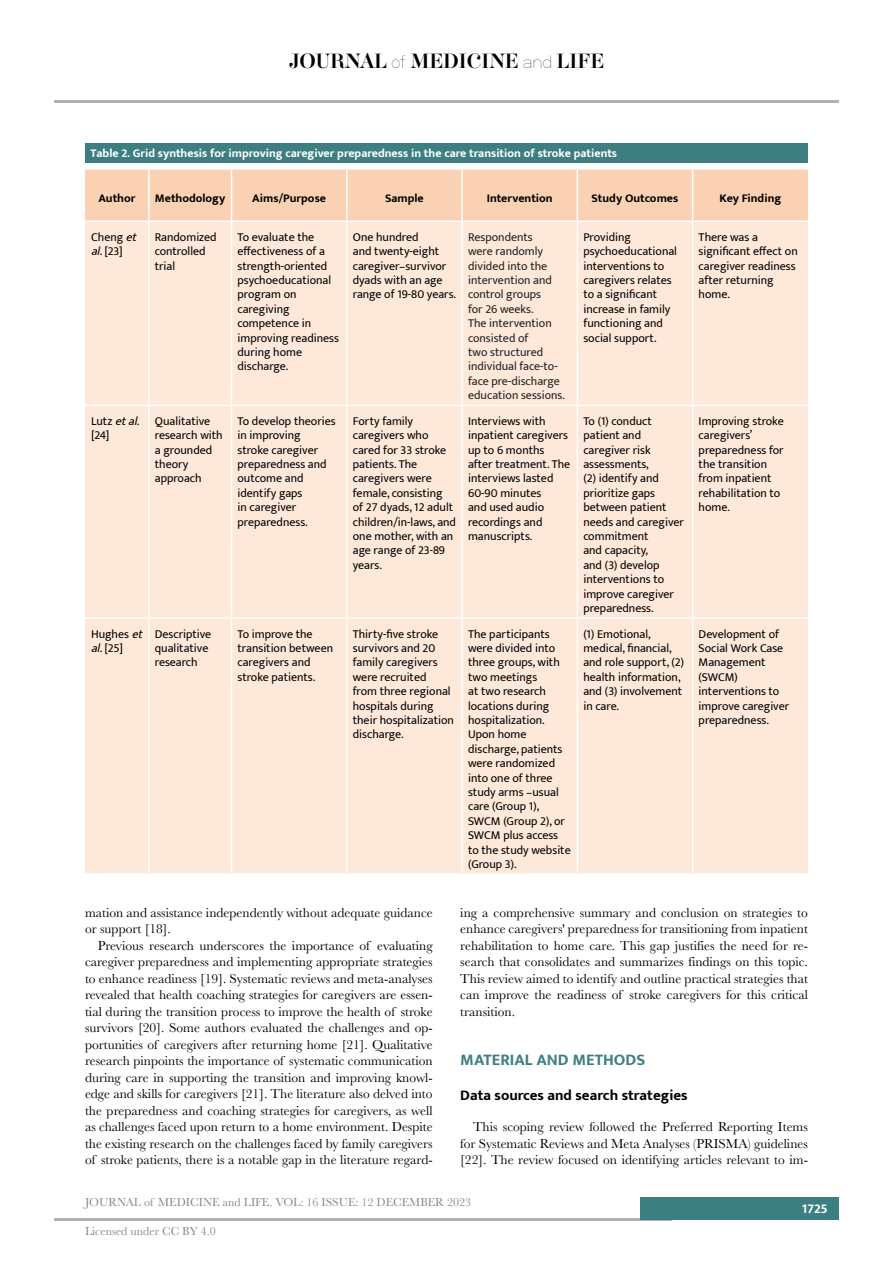
<style>
.page{position:relative;width:893px;height:1263px;background:#fff}
.page>*{position:absolute;margin:0;border:0;box-sizing:border-box;transform-origin:0 0}
.t1{font:18px "Aker Brygge Display";color:#000}
.t2{font:700 16.5px "Mukta";color:#3d7f80}
.t3{font:700 15px "Mukta";color:#000}
.t4{font:13.5px/16.5px "Baskerville";color:#000;text-align:justify}
.t5{font:700 13.5px "Mukta";color:#fff}
.t6{font:12px/14.4px "Mukta";color:#000}
.t7{font:12px/14.4px "Mukta";color:#212121}
.t8{font:700 12px "Mukta";color:#fff}
.t9{font:12px "Baskerville";color:#878787}
.t10{font:700 12px "Mukta";color:#000}
.s1{font-family:"Neubau Grotesk Lei"}
.s2{font-style:italic}
</style>
<div class="page">
<hr style="left:54px;top:100px;width:785px;height:2px;background:#b3b2b2">
<hr style="left:54px;top:1218px;width:618px;height:2px;background:#b3b2b2">
<div style="left:641px;top:1198px;width:198px;height:22px;background:#3d7f80"></div>
<div style="left:85px;top:144px;width:723px;height:19px;background:#3d7f80"></div>
<div style="left:85px;top:170px;width:723px;height:51px;background:#fbd1b4"></div>
<div style="left:85px;top:222px;width:723px;height:651px;background:#fde8da"></div>
<hr style="left:148px;top:170px;width:2px;height:51px;background:#fff">
<hr style="left:231px;top:170px;width:1px;height:51px;background:#fff">
<hr style="left:346px;top:170px;width:2px;height:51px;background:#fff">
<hr style="left:461px;top:170px;width:2px;height:51px;background:#fff">
<hr style="left:577px;top:170px;width:1px;height:51px;background:#fff">
<hr style="left:692px;top:170px;width:1px;height:51px;background:#fff">
<hr style="left:148px;top:222px;width:2px;height:182px;background:#fff">
<hr style="left:231px;top:222px;width:1px;height:182px;background:#fff">
<hr style="left:346px;top:222px;width:2px;height:182px;background:#fff">
<hr style="left:461px;top:222px;width:2px;height:182px;background:#fff">
<hr style="left:577px;top:222px;width:1px;height:182px;background:#fff">
<hr style="left:692px;top:222px;width:1px;height:182px;background:#fff">
<hr style="left:85px;top:404px;width:64px;height:2px;background:#fff">
<hr style="left:149px;top:404px;width:83px;height:2px;background:#fff">
<hr style="left:148px;top:406px;width:2px;height:211px;background:#fff">
<hr style="left:232px;top:404px;width:115px;height:2px;background:#fff">
<hr style="left:231px;top:406px;width:1px;height:211px;background:#fff">
<hr style="left:347px;top:404px;width:115px;height:2px;background:#fff">
<hr style="left:346px;top:406px;width:2px;height:211px;background:#fff">
<hr style="left:462px;top:404px;width:115px;height:2px;background:#fff">
<hr style="left:461px;top:406px;width:2px;height:211px;background:#fff">
<hr style="left:577px;top:404px;width:116px;height:2px;background:#fff">
<hr style="left:577px;top:406px;width:1px;height:211px;background:#fff">
<hr style="left:693px;top:404px;width:115px;height:2px;background:#fff">
<hr style="left:692px;top:406px;width:1px;height:211px;background:#fff">
<hr style="left:85px;top:617px;width:64px;height:2px;background:#fff">
<hr style="left:149px;top:617px;width:83px;height:2px;background:#fff">
<hr style="left:148px;top:619px;width:2px;height:254px;background:#fff">
<hr style="left:232px;top:617px;width:115px;height:2px;background:#fff">
<hr style="left:231px;top:619px;width:1px;height:254px;background:#fff">
<hr style="left:347px;top:617px;width:115px;height:2px;background:#fff">
<hr style="left:346px;top:619px;width:2px;height:254px;background:#fff">
<hr style="left:462px;top:617px;width:115px;height:2px;background:#fff">
<hr style="left:461px;top:619px;width:2px;height:254px;background:#fff">
<hr style="left:577px;top:617px;width:116px;height:2px;background:#fff">
<hr style="left:577px;top:619px;width:1px;height:254px;background:#fff">
<hr style="left:693px;top:617px;width:115px;height:2px;background:#fff">
<hr style="left:692px;top:619px;width:1px;height:254px;background:#fff">
<h1 class="t1" style="left:289px;top:49px;width:317px">JOURNAL <span class="s1">of</span> MEDICINE <span class="s1">and</span> LIFE</h1>
<p class="t8" style="left:90px;top:146px;width:528px">Table 2. Grid synthesis for improving caregiver preparedness in the care transition of stroke patients</p>
<p class="t10" style="left:98px;top:191px;width:39px">Author</p>
<p class="t10" style="left:155px;top:191px;width:72px">Methodology</p>
<p class="t10" style="left:252px;top:191px;width:75px">Aims/Purpose</p>
<p class="t10" style="left:385px;top:191px;width:40px">Sample</p>
<p class="t10" style="left:487px;top:191px;width:68px">Intervention</p>
<p class="t10" style="left:592px;top:191px;width:88px">Study Outcomes</p>
<p class="t10" style="left:719px;top:191px;width:63px">Key Finding</p>
<p class="t6" style="left:91px;top:229px;width:51px">Cheng <span class="s2">et al</span>. [23]</p>
<p class="t6" style="left:155px;top:229px;width:63px">Randomized controlled trial</p>
<p class="t6" style="left:238px;top:229px;width:103px">To evaluate the effectiveness of a strength-oriented psychoeducational program on caregiving competence in improving readiness during home discharge.</p>
<p class="t6" style="left:353px;top:229px;width:105px">One hundred<br>and twenty-eight caregiver–survivor dyads with an age range of 19-80 years.</p>
<p class="t7" style="left:468px;top:229px;width:98px">Respondents<br>were randomly divided into the intervention and control groups<br>for 26 weeks.<br>The intervention consisted of<br>two structured individual face-to&shy;face pre-discharge education sessions.</p>
<p class="t6" style="left:583px;top:229px;width:95px">Providing psychoeducational interventions to caregivers relates to a significant increase in family functioning and social support.</p>
<p class="t6" style="left:699px;top:229px;width:101px">There was a significant effect on caregiver readiness after returning home.</p>
<p class="t6" style="left:91px;top:413px;width:51px">L u tz <span class="s2">etal</span>. [24]</p>
<p class="t6" style="left:155px;top:413px;width:69px">Qualitative research with a grounded theory approach</p>
<p class="t6" style="left:238px;top:413px;width:100px">To develop theories in improving<br>stroke caregiver preparedness and outcome and identify gaps<br>in caregiver preparedness.</p>
<p class="t6" style="left:353px;top:413px;width:105px">Forty family caregivers who cared for 33 stroke patients. The caregivers were female, consisting<br>of 27 dyads, 12 adult children/in-laws, and one mother, with an age range of 23-89 years.</p>
<p class="t6" style="left:468px;top:413px;width:104px">Interviews with inpatient caregivers up to 6 months after treatment. The interviews lasted<br>60-90 minutes<br>and used audio recordings and manuscripts.</p>
<p class="t6" style="left:583px;top:413px;width:102px">To (1) conduct patient and caregiver risk assessments,<br>(2) identify and prioritize gaps between patient needs and caregiver commitment<br>and capacity,<br>and (3) develop interventions to improve caregiver preparedness.</p>
<p class="t6" style="left:699px;top:413px;width:87px">Improving stroke caregivers’ preparedness for the transition from inpatient rehabilitation to home.</p>
<p class="t6" style="left:91px;top:626px;width:57px">Hughes <span class="s2">et al</span>. [25]</p>
<p class="t6" style="left:155px;top:626px;width:58px">Descriptive qualitative research</p>
<p class="t6" style="left:238px;top:626px;width:97px">To improve the transition between caregivers and stroke patients.</p>
<p class="t6" style="left:353px;top:626px;width:103px">Thirty-five stroke survivors and 20 family caregivers were recruited<br>from three regional hospitals during their hospitalization discharge.</p>
<p class="t6" style="left:468px;top:626px;width:104px">The participants were divided into three groups, with two meetings<br>at two research locations during hospitalization.<br>Upon home discharge, patients were randomized into one of three study arms –usual care (Group 1),<br>SWCM (Group 2), or<br>SWCM plus access to the study website (Group 3).</p>
<p class="t6" style="left:583px;top:626px;width:102px">(1) Emotional, medical, financial, and role support, (2) health information, and (3) involvement in care.</p>
<p class="t6" style="left:699px;top:626px;width:92px">Development of<br>Social Work Case<br>Management (SWCM) interventions to improve caregiver preparedness.</p>
<p class="t4" style="left:85px;top:904px;width:349px">mation and assistance independently without adequate guidance or support [18].</p>
<p class="t4" style="left:85px;top:937px;width:349px;text-indent:13px">Previous research underscores the importance of evaluating caregiver preparedness and implementing appropriate strategies to enhance readiness [19]. Systematic reviews and meta-analyses revealed that health coaching strategies for caregivers are essen&shy;tial during the transition process to improve the health of stroke survivors [20]. Some authors evaluated the challenges and op&shy;portunities of caregivers after returning home [21]. Qualitative research pinpoints the importance of systematic communication during care in supporting the transition and improving knowl&shy;edge and skills for caregivers [21]. The literature also delved into the preparedness and coaching strategies for caregivers, as well as challenges faced upon return to a home environment. Despite the existing research on the challenges faced by family caregivers of stroke patients, there is a notable gap in the literature regard-</p>
<p class="t4" style="left:460px;top:904px;width:349px">ing a comprehensive summary and conclusion on strategies to enhance caregivers' preparedness for transitioning from inpatient rehabilitation to home care. This gap justifies the need for re&shy;search that consolidates and summarizes findings on this topic.<br>This review aimed to identify and outline practical strategies that can improve the readiness of stroke caregivers for this critical transition.</p>
<h2 class="t2" style="left:460px;top:1050px;width:186px">MATERIAL AND METHODS</h2>
<p class="t3" style="left:460px;top:1086px;width:229px">Data sources and search strategies</p>
<p class="t4" style="left:460px;top:1119px;width:349px;text-indent:13px">This scoping review followed the Preferred Reporting Items for Systematic Reviews and Meta Analyses (PRISMA) guidelines [22]. The review focused on identifying articles relevant to im-</p>
<p class="t9" style="left:85px;top:1195px;width:387px">JOURNAL of MEDICINE and LIFE. VOL: 16 ISSUE: 12 DECEMBER 2023</p>
<p class="t9" style="left:85px;top:1223px;width:132px">Licensed under CC BY 4.0</p>
<p class="t5" style="left:802px;top:1200px;width:27px">1725</p>
</div>
